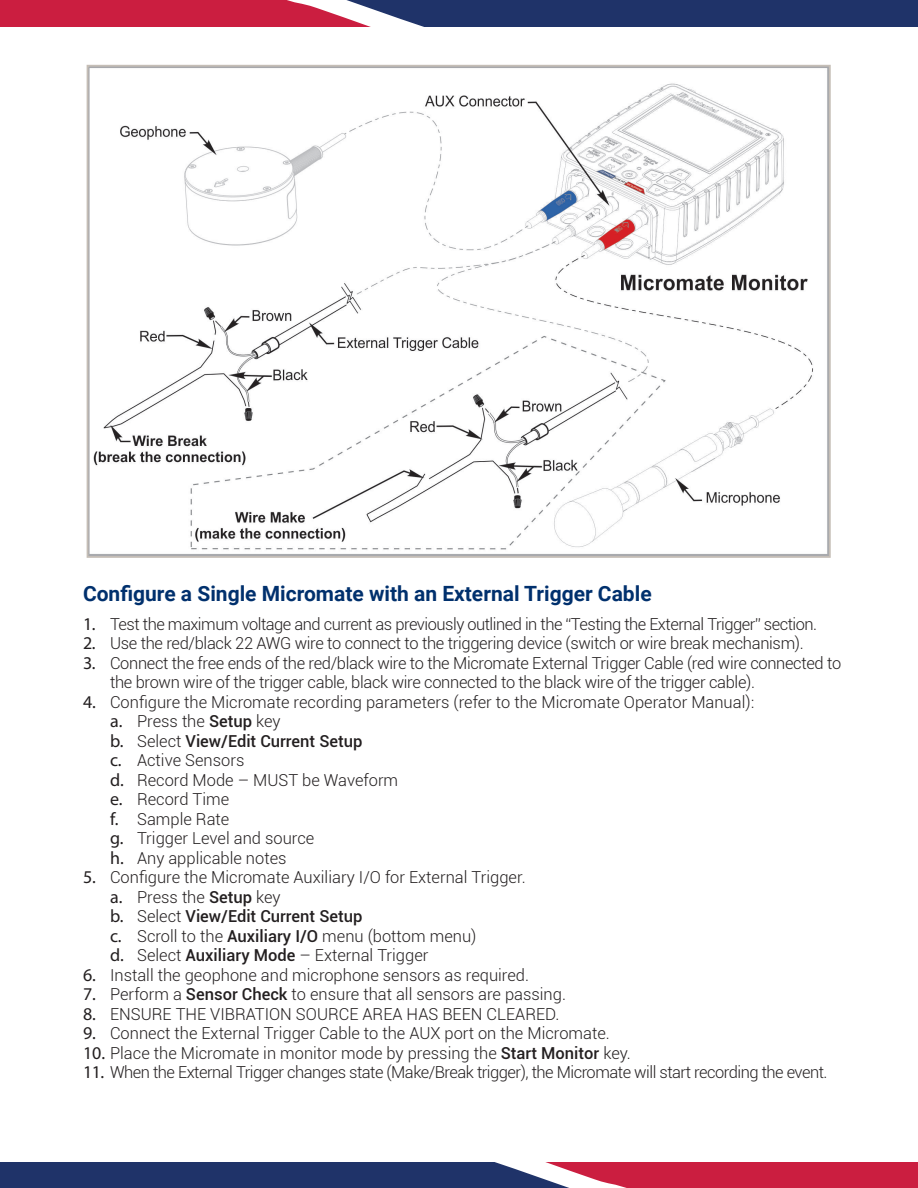
<style>
.page{position:relative;width:918px;height:1188px;background:#fff}
.page>*{position:absolute;margin:0;border:0;box-sizing:border-box;transform-origin:0 0}
.t1{font:700 21px "Roboto";color:#00306d}
.t2{font:300 16.5px/19.5px "Roboto";letter-spacing:-.005em;color:#231f20}
.t3{font:300 16.5px "Roboto";letter-spacing:-.03em;color:#231f20}
.t4{font:500 16.5px "Roboto";color:#231f20}
.s1{font-family:"Myriad Pro";font-weight:400;font-size:18px}
.s2{font-weight:500}
.s3{font-weight:300}
</style>
<div class="page">
<svg style="left:0;top:0;width:918px;height:26px;background:#693762"></svg>
<svg style="left:0;top:1162px;width:918px;height:26px;background:#6a3662"></svg>
<img style="left:90px;top:68px;width:738px;height:487px">
<div style="left:87px;top:65px;width:744px;height:493px;border:2px solid #c5beb6"></div>
<p class="t1" style="left:83px;top:579px;width:570px">Configure a Single Micromate with an External Trigger Cable</p>
<p class="t3" style="left:83px;top:613px;width:736px"><span class="s1">1.</span> Test the maximum voltage and current as previously outlined in the “Testing the External Trigger” section.</p>
<p class="t2" style="left:83px;top:633px;width:722px"><span class="s1">2.</span> Use the red/black 22 AWG wire to connect to the triggering device (switch or wire break mechanism).</p>
<p class="t2" style="left:110px;top:653px;width:733px;text-indent:-27px"><span class="s1">3.</span> Connect the free ends of the red/black wire to the Micromate External Trigger Cable (red wire connected to the brown wire of the trigger cable, black wire connected to the black wire of the trigger cable).</p>
<p class="t2" style="left:83px;top:692px;width:673px"><span class="s1">4.</span> Configure the Micromate recording parameters (refer to the Micromate Operator Manual):</p>
<p class="t2" style="left:110px;top:711px;width:172px"><span class="s1">a.</span> Press the <span class="s2">Setup</span> key</p>
<p class="t4" style="left:110px;top:729px;width:254px"><span class="s1">b.</span> <span class="s3">Select</span> View/Edit Current Setup</p>
<p class="t2" style="left:110px;top:750px;width:136px"><span class="s1">c.</span> Active Sensors</p>
<p class="t2" style="left:110px;top:770px;width:290px"><span class="s1">d.</span> Record Mode – MUST be Waveform</p>
<p class="t2" style="left:110px;top:789px;width:121px"><span class="s1">e.</span> Record Time</p>
<p class="t2" style="left:110px;top:809px;width:121px"><span class="s1">f.</span> Sample Rate</p>
<p class="t2" style="left:110px;top:828px;width:206px"><span class="s1">g.</span> Trigger Level and source</p>
<p class="t2" style="left:110px;top:848px;width:178px"><span class="s1">h.</span> Any applicable notes</p>
<p class="t2" style="left:83px;top:867px;width:444px"><span class="s1">5.</span> Configure the Micromate Auxiliary I/O for External Trigger.</p>
<p class="t2" style="left:110px;top:887px;width:172px"><span class="s1">a.</span> Press the <span class="s2">Setup</span> key</p>
<p class="t4" style="left:110px;top:905px;width:254px"><span class="s1">b.</span> <span class="s3">Select</span> View/Edit Current Setup</p>
<p class="t2" style="left:110px;top:926px;width:368px"><span class="s1">c.</span> Scroll to the <span class="s2">Auxiliary I/O</span> menu (bottom menu)</p>
<p class="t2" style="left:110px;top:945px;width:320px"><span class="s1">d.</span> Select <span class="s2">Auxiliary Mode</span> – External Trigger</p>
<p class="t2" style="left:83px;top:965px;width:448px"><span class="s1">6.</span> Install the geophone and microphone sensors as required.</p>
<p class="t2" style="left:83px;top:984px;width:484px"><span class="s1">7.</span> Perform a <span class="s2">Sensor Check</span> to ensure that all sensors are passing.</p>
<p class="t2" style="left:83px;top:1004px;width:478px"><span class="s1">8.</span> ENSURE THE VIBRATION SOURCE AREA HAS BEEN CLEARED.</p>
<p class="t2" style="left:83px;top:1023px;width:528px"><span class="s1">9.</span> Connect the External Trigger Cable to the AUX port on the Micromate.</p>
<p class="t2" style="left:83px;top:1043px;width:549px"><span class="s1">10.</span> Place the Micromate in monitor mode by pressing the <span class="s2">Start Monitor</span> key.</p>
<p class="t3" style="left:83px;top:1061px;width:746px"><span class="s1">11.</span> When the External Trigger changes state (Make/Break trigger), the Micromate will start recording the event.</p>
</div>
